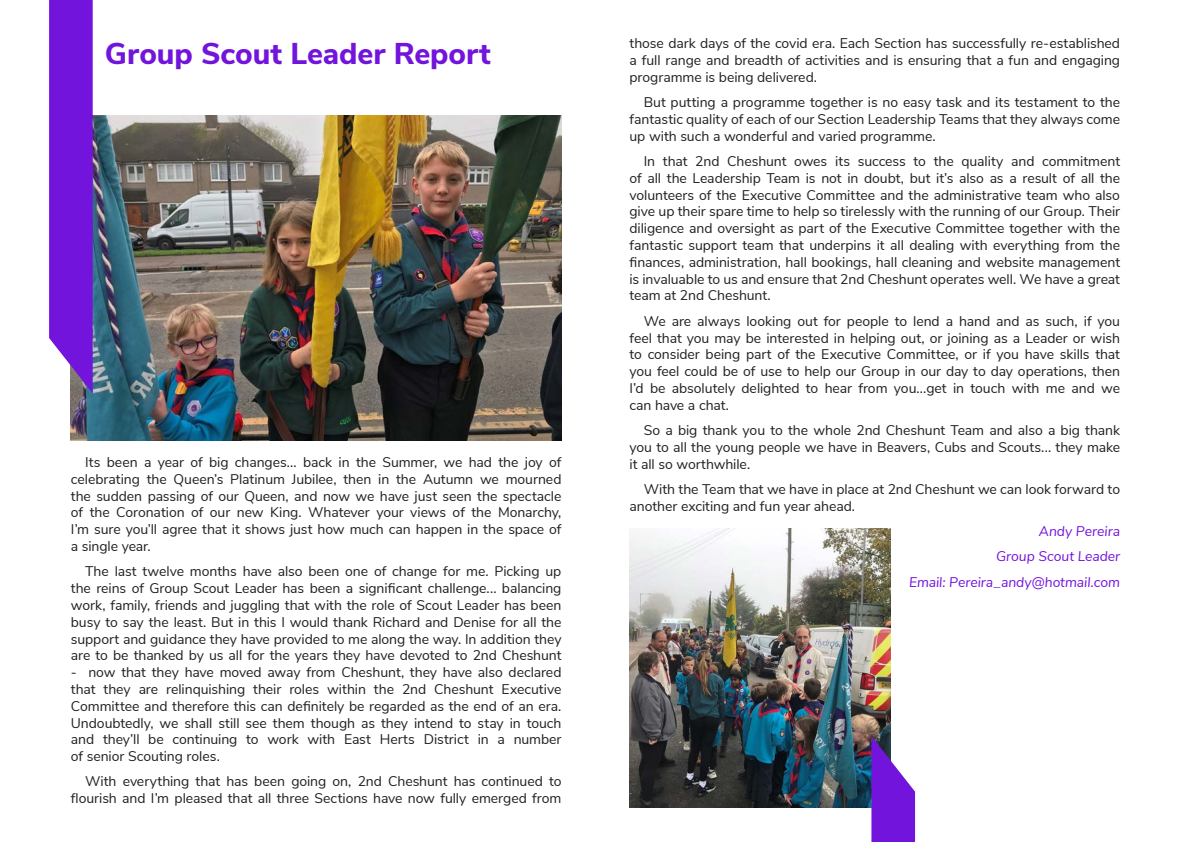
<style>
.page{position:relative;width:1191px;height:842px;background:#fff}
.page>*{position:absolute;margin:0;border:0;box-sizing:border-box;transform-origin:0 0}
.t1{font:800 30px "Nunito Sans";letter-spacing:-.005em;color:#7314dc}
.t2{font:14px/16.8px "Nunito Sans";letter-spacing:-.005em;color:#231f20;text-align:justify}
.t3{font:italic 14px "Nunito Sans";letter-spacing:-.005em;color:#7514de}
</style>
<div class="page">
<img style="left:71px;top:116px;width:490px;height:324px">
<img style="left:629px;top:529px;width:261px;height:279px">
<svg style="left:49px;top:0;width:44px;height:393px;background:#7c24dc"></svg>
<svg style="left:871px;top:736px;width:44px;height:106px"></svg>
<p class="t1" style="left:105px;top:32px;width:387px">Group Scout Leader Report</p>
<p class="t2" style="left:71px;top:453px;width:492px;text-indent:14px">Its been a year of big changes... back in the Summer, we had the joy of celebrating the Queen’s Platinum Jubilee, then in the Autumn we mourned the sudden passing of our Queen, and now we have just seen the spectacle of the Coronation of our new King. Whatever your views of the Monarchy, I’m sure you’ll agree that it shows just how much can happen in the space of a single year.</p>
<p class="t2" style="left:71px;top:562px;width:492px;text-indent:14px">The last twelve months have also been one of change for me. Picking up the reins of Group Scout Leader has been a significant challenge... balancing work, family, friends and juggling that with the role of Scout Leader has been busy to say the least. But in this I would thank Richard and Denise for all the support and guidance they have provided to me along the way. In addition they are to be thanked by us all for the years they have devoted to 2nd Cheshunt</p>
<p class="t2" style="left:71px;top:663px;width:492px">- now that they have moved away from Cheshunt, they have also declared that they are relinquishing their roles within the 2nd Cheshunt Executive Committee and therefore this can definitely be regarded as the end of an era.<br>Undoubtedly, we shall still see them though as they intend to stay in touch and they’ll be continuing to work with East Herts District in a number of senior Scouting roles.</p>
<p class="t2" style="left:71px;top:772px;width:492px;text-align:right">With everything that has been going on, 2nd Cheshunt has continued to flourish and I’m pleased that all three Sections have now fully emerged from</p>
<p class="t2" style="left:629px;top:34px;width:492px">those dark days of the covid era. Each Section has successfully re-established a full range and breadth of activities and is ensuring that a fun and engaging programme is being delivered.</p>
<p class="t2" style="left:629px;top:93px;width:492px;text-indent:14px">But putting a programme together is no easy task and its testament to the fantastic quality of each of our Section Leadership Teams that they always come up with such a wonderful and varied programme.</p>
<p class="t2" style="left:629px;top:152px;width:492px;text-indent:14px">In that 2nd Cheshunt owes its success to the quality and commitment of all the Leadership Team is not in doubt, but it’s also as a result of all the volunteers of the Executive Committee and the administrative team who also give up their spare time to help so tirelessly with the running of our Group. Their diligence and oversight as part of the Executive Committee together with the fantastic support team that underpins it all dealing with everything from the finances, administration, hall bookings, hall cleaning and website management is invaluable to us and ensure that 2nd Cheshunt operates well. We have a great team at 2nd Cheshunt.</p>
<p class="t2" style="left:629px;top:312px;width:492px;text-indent:14px">We are always looking out for people to lend a hand and as such, if you feel that you may be interested in helping out, or joining as a Leader or wish to consider being part of the Executive Committee, or if you have skills that you feel could be of use to help our Group in our day to day operations, then I’d be absolutely delighted to hear from you...get in touch with me and we can have a chat.</p>
<p class="t2" style="left:629px;top:421px;width:492px;text-indent:14px">So a big thank you to the whole 2nd Cheshunt Team and also a big thank you to all the young people we have in Beavers, Cubs and Scouts... they make it all so worthwhile.</p>
<p class="t2" style="left:629px;top:480px;width:492px;text-indent:14px">With the Team that we have in place at 2nd Cheshunt we can look forward to another exciting and fun year ahead.</p>
<p class="t3" style="left:1038px;top:521px;width:83px">Andy Pereira</p>
<p class="t3" style="left:996px;top:546px;width:125px">Group Scout Leader</p>
<p class="t3" style="left:909px;top:571px;width:212px">Email: Pereira_andy@hotmail.com</p>
</div>
